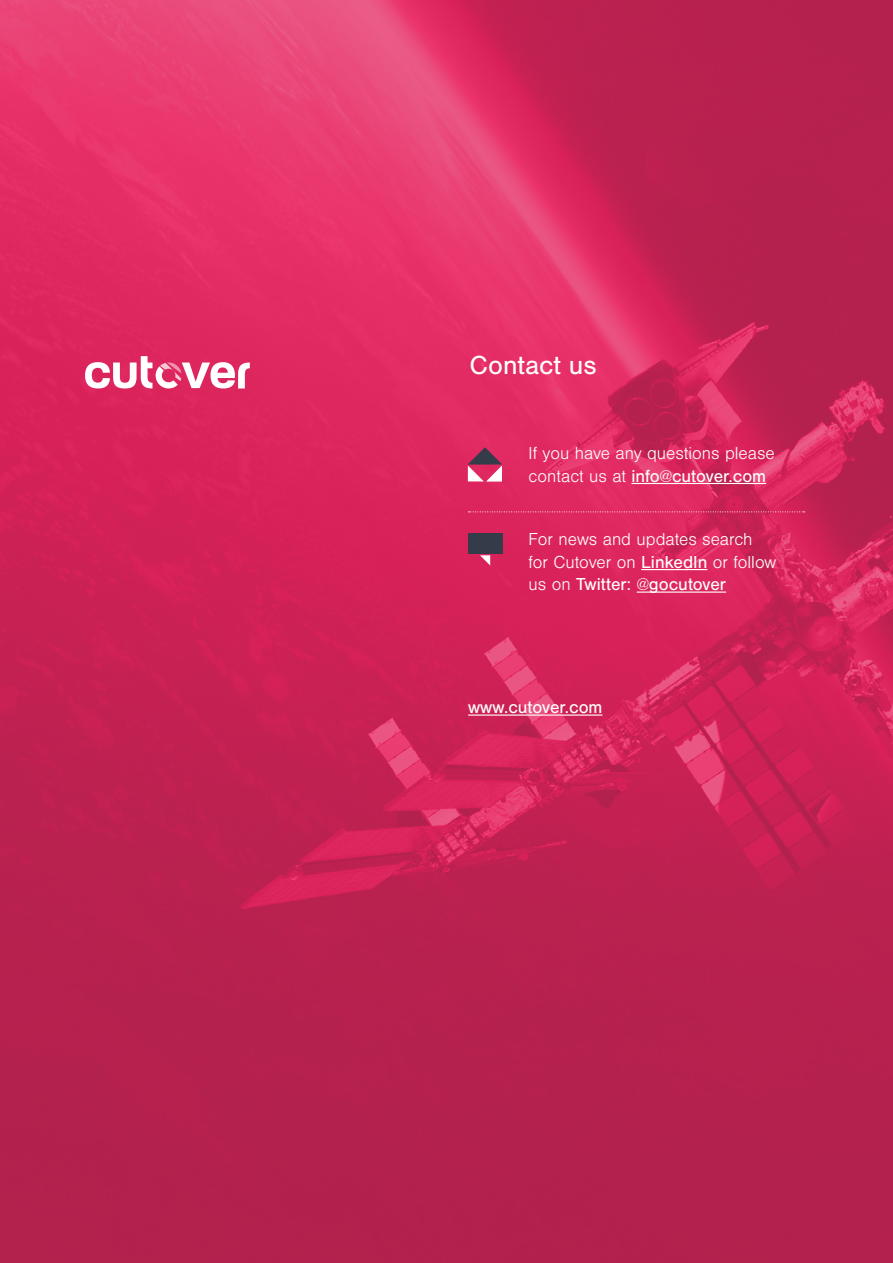
<style>
.page{position:relative;width:893px;height:1263px;background:#fff}
.page>*{position:absolute;margin:0;border:0;box-sizing:border-box;transform-origin:0 0}
.t1{font:27px "Nimbus San";color:#fff}
.t2{font:300 18px/22.5px "Nimbus San";color:#fff}
.t3{font:18px "Nimbus San";color:#fff}
.s1{font-weight:400}
</style>
<div class="page">
<img style="left:0;top:0;width:893px;height:1263px">
<svg style="left:85px;top:356px;width:165px;height:32px"></svg>
<hr style="left:468px;top:714px;width:134px;height:2px;background:#fff">
<svg style="left:468px;top:511px;width:337px;height:1px"></svg>
<hr style="left:641px;top:569px;width:66px;height:1px;background:#fff">
<hr style="left:637px;top:591px;width:89px;height:2px;background:#fff">
<hr style="left:631px;top:483px;width:135px;height:1px;background:#fff">
<div style="left:468px;top:533px;width:34px;height:20px;background:#353c49"></div>
<svg style="left:480px;top:555px;width:10px;height:10px"></svg>
<svg style="left:468px;top:447px;width:34px;height:35px"></svg>
<p class="t1" style="left:470px;top:350px;width:129px">Contact us</p>
<p class="t2" style="left:529px;top:442px;width:248px">If you have any questions please contact us at <span class="s1">info@cutover.com</span></p>
<p class="t2" style="left:529px;top:529px;width:249px">For news and updates search for Cutover on <span class="s1">LinkedIn</span> or follow us on <span class="s1">Twitter: @gocutover</span></p>
<p class="t3" style="left:468px;top:697px;width:136px">www.cutover.com</p>
</div>
